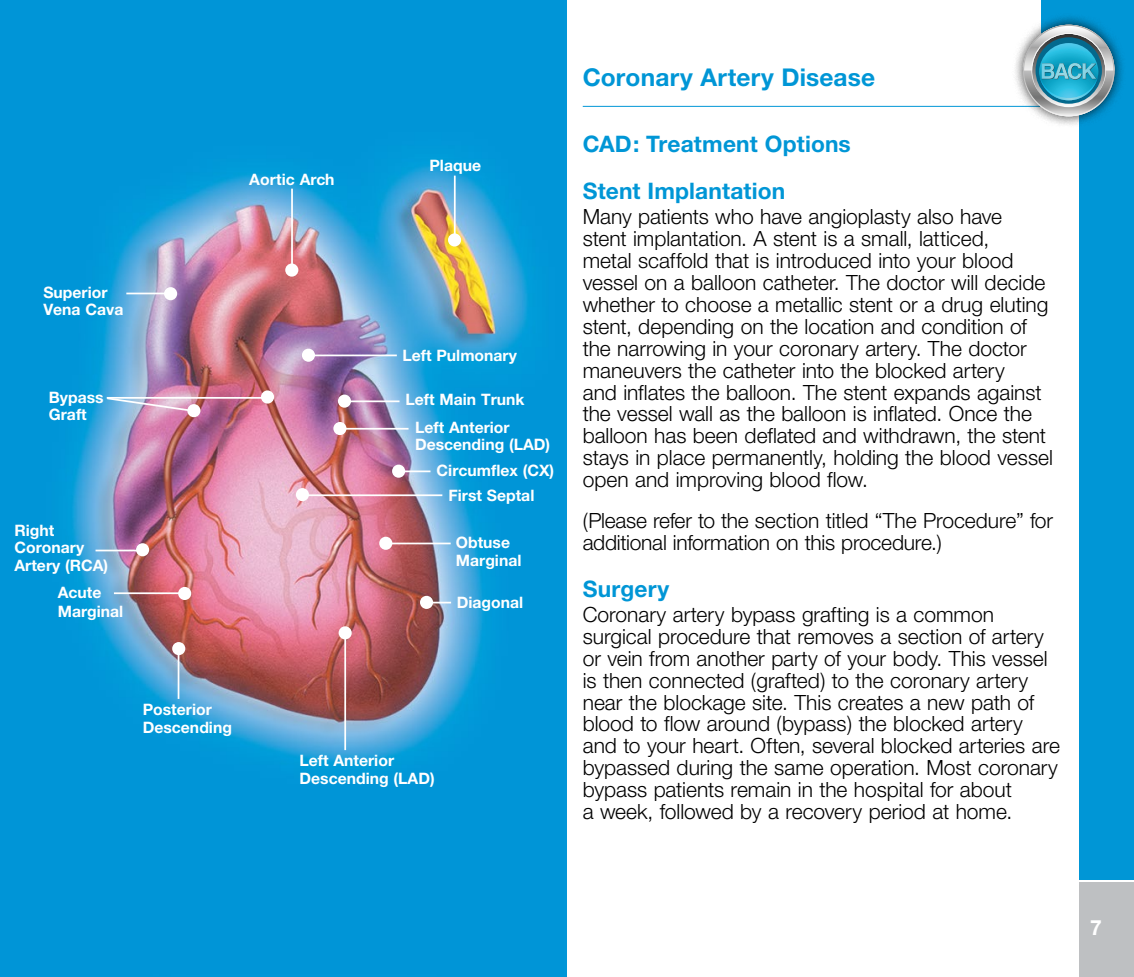
<style>
.page{position:relative;width:1134px;height:977px;background:#fff}
.page>*{position:absolute;margin:0;border:0;box-sizing:border-box;transform-origin:0 0}
.t1{font:700 24.5px "Helvetica Neue";letter-spacing:.005em;color:#0096d6}
.t2{font:700 22.75px/46.6px "Helvetica Neue";letter-spacing:.005em;color:#0096d6}
.t3{font:300 21px/21.9px "Helvetica Neue";color:#000}
.t4{font:700 21px "Helvetica Neue";color:#fff}
.t5{font:700 15.75px/17.5px "Helvetica Neue";color:#fff}
</style>
<div class="page">
<img style="left:0;top:0;width:567px;height:975px">
<hr style="left:291px;top:189px;width:2px;height:77px;background:#fff">
<div style="left:285px;top:263px;width:13px;height:13px;background:#fff;border-radius:50%"></div>
<hr style="left:126px;top:292px;width:41px;height:2px;background:#fff">
<div style="left:164px;top:287px;width:13px;height:13px;background:#fff;border-radius:50%"></div>
<hr style="left:107px;top:397px;width:158px;height:2px;background:#fff">
<svg style="left:105px;top:396px;width:87px;height:16px"></svg>
<div style="left:187px;top:404px;width:13px;height:13px;background:#fff;border-radius:50%"></div>
<hr style="left:96px;top:549px;width:43px;height:2px;background:#fff">
<div style="left:136px;top:543px;width:13px;height:13px;background:#fff;border-radius:50%"></div>
<hr style="left:114px;top:592px;width:67px;height:2px;background:#fff">
<div style="left:178px;top:587px;width:13px;height:13px;background:#fff;border-radius:50%"></div>
<hr style="left:178px;top:652px;width:1px;height:47px;background:#fff">
<div style="left:172px;top:642px;width:13px;height:13px;background:#fff;border-radius:50%"></div>
<hr style="left:344px;top:636px;width:2px;height:114px;background:#fff">
<div style="left:339px;top:626px;width:13px;height:13px;background:#fff;border-radius:50%"></div>
<hr style="left:454px;top:176px;width:2px;height:60px;background:#fff">
<div style="left:448px;top:233px;width:13px;height:13px;background:#fff;border-radius:50%"></div>
<hr style="left:312px;top:354px;width:85px;height:2px;background:#fff">
<div style="left:302px;top:348px;width:13px;height:14px;background:#fff;border-radius:50%"></div>
<hr style="left:348px;top:400px;width:52px;height:2px;background:#fff">
<div style="left:338px;top:394px;width:13px;height:13px;background:#fff;border-radius:50%"></div>
<hr style="left:344px;top:428px;width:65px;height:1px;background:#fff">
<div style="left:333px;top:422px;width:13px;height:13px;background:#fff;border-radius:50%"></div>
<hr style="left:402px;top:470px;width:28px;height:2px;background:#fff">
<div style="left:392px;top:464px;width:13px;height:13px;background:#fff;border-radius:50%"></div>
<hr style="left:306px;top:494px;width:136px;height:2px;background:#fff">
<hr style="left:390px;top:542px;width:61px;height:2px;background:#fff">
<div style="left:379px;top:536px;width:13px;height:14px;background:#fff;border-radius:50%"></div>
<hr style="left:430px;top:601px;width:21px;height:2px;background:#fff">
<div style="left:420px;top:596px;width:13px;height:13px;background:#fff;border-radius:50%"></div>
<div style="left:296px;top:488px;width:13px;height:13px;background:#fff;border-radius:50%"></div>
<div style="left:261px;top:390px;width:13px;height:13px;background:#fff;border-radius:50%"></div>
<div style="left:1041px;top:0;width:93px;height:107px;background:#0096d6"></div>
<div style="left:1080px;top:105px;width:54px;height:774px;background:#0096d6"></div>
<hr style="left:583px;top:106px;width:460px;height:1px;background:#0096d6">
<div style="left:1011px;top:13px;width:115px;height:115px;background:#000;opacity:.75"></div>
<svg style="left:1023px;top:25px;width:92px;height:91px"></svg>
<div style="left:1080px;top:882px;width:54px;height:94px;background:#bec0c2"></div>
<p class="t5" style="left:43px;top:283px;width:66px">Superior</p>
<p class="t5" style="left:43px;top:300px;width:82px">Vena Cava</p>
<p class="t5" style="left:249px;top:170px;width:87px">Aortic Arch</p>
<p class="t5" style="left:429px;top:156px;width:53px">Plaque</p>
<p class="t5" style="left:402px;top:346px;width:116px">Left Pulmonary</p>
<p class="t5" style="left:49px;top:388px;width:56px">Bypass</p>
<p class="t5" style="left:406px;top:390px;width:121px">Left Main Trunk</p>
<p class="t5" style="left:49px;top:405px;width:39px">Graft</p>
<p class="t5" style="left:415px;top:418px;width:96px">Left Anterior</p>
<p class="t5" style="left:415px;top:435px;width:137px">Descending (LAD)</p>
<p class="t5" style="left:437px;top:461px;width:119px">Circumflex (CX)</p>
<p class="t5" style="left:449px;top:486px;width:87px">First Septal</p>
<p class="t5" style="left:15px;top:521px;width:95px">Right<br>Coronary<br>Artery (RCA)</p>
<p class="t5" style="left:456px;top:533px;width:67px">Obtuse<br>Marginal</p>
<p class="t5" style="left:58px;top:582px;width:67px;line-height:18.9px">Acute<br>Marginal</p>
<p class="t5" style="left:457px;top:593px;width:68px">Diagonal</p>
<p class="t5" style="left:143px;top:700px;width:71px">Posterior</p>
<p class="t5" style="left:143px;top:718px;width:91px">Descending</p>
<p class="t5" style="left:300px;top:751px;width:96px">Left Anterior</p>
<p class="t5" style="left:300px;top:769px;width:137px">Descending (LAD)</p>
<p class="t1" style="left:583px;top:62px;width:294px">Coronary Artery Disease</p>
<p class="t2" style="left:583px;top:120px;width:270px">CAD: Treatment Options<br>Stent Implantation</p>
<p class="t3" style="left:583px;top:205px;width:472px">Many patients who have angioplasty also have<br>stent implantation. A stent is a small, latticed,<br>metal scaffold that is introduced into your blood vessel on a balloon catheter. The doctor will decide whether to choose a metallic stent or a drug eluting stent, depending on the location and condition of the narrowing in your coronary artery. The doctor maneuvers the catheter into the blocked artery<br>and inflates the balloon. The stent expands against the vessel wall as the balloon is inflated. Once the balloon has been deflated and withdrawn, the stent stays in place permanently, holding the blood vessel open and improving blood flow.</p>
<p class="t3" style="left:583px;top:509px;width:472px">(Please refer to the section titled “The Procedure” for additional information on this procedure.)</p>
<p class="t2" style="left:583px;top:564px;width:88px">Surgery</p>
<p class="t3" style="left:583px;top:603px;width:479px">Coronary artery bypass grafting is a common surgical procedure that removes a section of artery or vein from another party of your body. This vessel is then connected (grafted) to the coronary artery near the blockage site. This creates a new path of blood to flow around (bypass) the blocked artery and to your heart. Often, several blocked arteries are bypassed during the same operation. Most coronary bypass patients remain in the hospital for about<br>a week, followed by a recovery period at home.</p>
<p class="t4" style="left:1090px;top:914px;width:13px">7</p>
</div>
